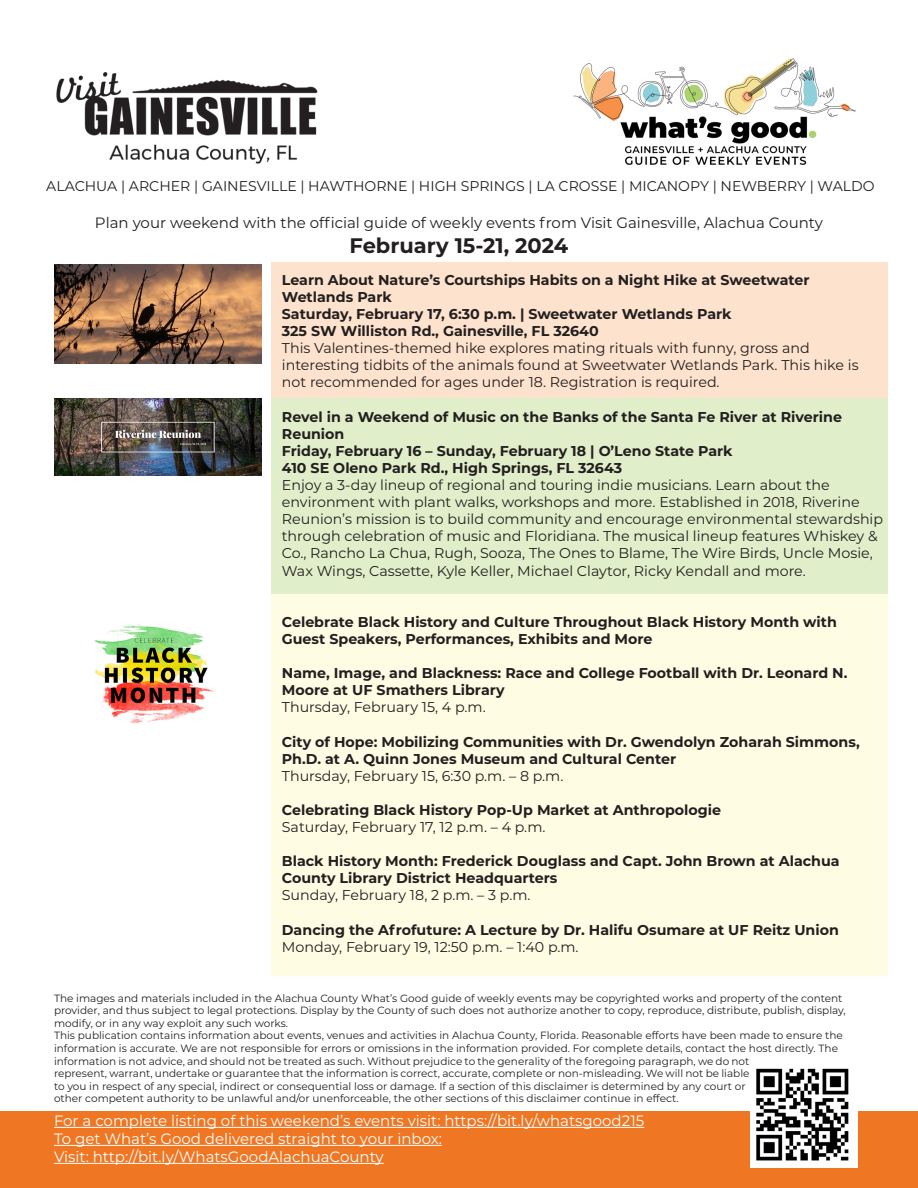
<style>
.page{position:relative;width:918px;height:1188px;background:#fff}
.page>*{position:absolute;margin:0;border:0;box-sizing:border-box;transform-origin:0 0}
.t1{font:700 21px "Montserrat";color:#231f20}
.t2{font:15px "Montserrat";color:#fff}
.t3{font:15px "Montserrat";color:#231f20}
.t4{font:700 14.25px/17.1px "Montserrat";color:#231f20}
.t5{font:14.25px/17.1px "Montserrat";color:#231f20}
.t6{font:14.1px "Montserrat";color:#231f20}
.t7{font:10.5px/12.6px "Montserrat";color:#231f20}
</style>
<div class="page">
<div style="left:271px;top:262px;width:617px;height:136px;background:#fde2cd"></div>
<div style="left:271px;top:398px;width:617px;height:196px;background:#e0efca"></div>
<div style="left:271px;top:594px;width:617px;height:381px;background:#fffce4"></div>
<div style="left:0;top:1111px;width:918px;height:77px;background:#ef7622"></div>
<hr style="left:54px;top:1127px;width:590px;height:1px;background:#fff">
<hr style="left:54px;top:1145px;width:388px;height:1px;background:#fff">
<hr style="left:54px;top:1163px;width:330px;height:1px;background:#fff">
<div style="left:750px;top:1060px;width:108px;height:108px;background:#fff"></div>
<img style="left:756px;top:1068px;width:93px;height:93px">
<img style="left:56px;top:72px;width:262px;height:92px">
<img style="left:573px;top:58px;width:283px;height:107px">
<img style="left:54px;top:265px;width:207px;height:99px">
<img style="left:54px;top:398px;width:207px;height:78px">
<img style="left:89px;top:624px;width:125px;height:100px">
<p class="t6" style="left:46px;top:177px;width:830px">ALACHUA | ARCHER | GAINESVILLE | HAWTHORNE | HIGH SPRINGS | LA CROSSE | MICANOPY | NEWBERRY | WALDO</p>
<p class="t3" style="left:95px;top:212px;width:730px">Plan your weekend with the official guide of weekly events from Visit Gainesville, Alachua County</p>
<p class="t1" style="left:350px;top:230px;width:220px">February 15-21, 2024</p>
<p class="t4" style="left:282px;top:271px;width:529px">Learn About Nature’s Courtships Habits on a Night Hike at Sweetwater<br>Wetlands Park</p>
<p class="t4" style="left:282px;top:305px;width:451px">Saturday, February 17, 6:30 p.m. | Sweetwater Wetlands Park</p>
<p class="t4" style="left:282px;top:322px;width:318px">325 SW Williston Rd., Gainesville, FL 32640</p>
<p class="t5" style="left:282px;top:339px;width:578px">This Valentines-themed hike explores mating rituals with funny, gross and interesting tidbits of the animals found at Sweetwater Wetlands Park. This hike is not recommended for ages under 18. Registration is required.</p>
<p class="t4" style="left:282px;top:407px;width:562px">Revel in a Weekend of Music on the Banks of the Santa Fe River at Riverine<br>Reunion</p>
<p class="t4" style="left:282px;top:442px;width:452px">Friday, February 16 – Sunday, February 18 | O’Leno State Park</p>
<p class="t4" style="left:282px;top:459px;width:342px">410 SE Oleno Park Rd., High Springs, FL 32643</p>
<p class="t5" style="left:282px;top:476px;width:603px">Enjoy a 3-day lineup of regional and touring indie musicians. Learn about the environment with plant walks, workshops and more. Established in 2018, Riverine Reunion’s mission is to build community and encourage environmental stewardship through celebration of music and Floridiana. The musical lineup features Whiskey &amp; Co., Rancho La Chua, Rugh, Sooza, The Ones to Blame, The Wire Birds, Uncle Mosie, Wax Wings, Cassette, Kyle Keller, Michael Claytor, Ricky Kendall and more.</p>
<p class="t4" style="left:282px;top:613px;width:557px">Celebrate Black History and Culture Throughout Black History Month with<br>Guest Speakers, Performances, Exhibits and More</p>
<p class="t4" style="left:282px;top:664px;width:567px">Name, Image, and Blackness: Race and College Football with Dr. Leonard N.<br>Moore at UF Smathers Library</p>
<p class="t5" style="left:282px;top:698px;width:205px">Thursday, February 15, 4 p.m.</p>
<p class="t4" style="left:282px;top:732px;width:579px">City of Hope: Mobilizing Communities with Dr. Gwendolyn Zoharah Simmons,<br>Ph.D. at A. Quinn Jones Museum and Cultural Center</p>
<p class="t5" style="left:282px;top:767px;width:283px">Thursday, February 15, 6:30 p.m. – 8 p.m.</p>
<p class="t4" style="left:282px;top:801px;width:441px">Celebrating Black History Pop-Up Market at Anthropologie</p>
<p class="t5" style="left:282px;top:818px;width:265px">Saturday, February 17, 12 p.m. – 4 p.m.</p>
<p class="t4" style="left:282px;top:852px;width:559px">Black History Month: Frederick Douglass and Capt. John Brown at Alachua<br>County Library District Headquarters</p>
<p class="t5" style="left:282px;top:886px;width:250px">Sunday, February 18, 2 p.m. – 3 p.m.</p>
<p class="t4" style="left:282px;top:920px;width:559px">Dancing the Afrofuture: A Lecture by Dr. Halifu Osumare at UF Reitz Union</p>
<p class="t5" style="left:282px;top:938px;width:298px">Monday, February 19, 12:50 p.m. – 1:40 p.m.</p>
<p class="t7" style="left:54px;top:991px;width:793px">The images and materials included in the Alachua County What’s Good guide of weekly events may be copyrighted works and property of the content provider, and thus subject to legal protections. Display by the County of such does not authorize another to copy, reproduce, distribute, publish, display, modify, or in any way exploit any such works.</p>
<p class="t7" style="left:54px;top:1029px;width:790px">This publication contains information about events, venues and activities in Alachua County, Florida. Reasonable efforts have been made to ensure the information is accurate. We are not responsible for errors or omissions in the information provided. For complete details, contact the host directly. The information is not advice, and should not be treated as such. Without prejudice to the generality of the foregoing paragraph, we do not<br>represent, warrant, undertake or guarantee that the information is correct, accurate, complete or non-misleading. We will not be liable<br>to you in respect of any special, indirect or consequential loss or damage. If a section of this disclaimer is determined by any court or<br>other competent authority to be unlawful and/or unenforceable, the other sections of this disclaimer continue in effect.</p>
<p class="t2" style="left:54px;top:1110px;width:592px">For a complete listing of this weekend’s events visit: https://bit.ly/whatsgood215</p>
<p class="t2" style="left:54px;top:1128px;width:389px">To get What’s Good delivered straight to your inbox:</p>
<p class="t2" style="left:54px;top:1146px;width:331px">Visit: http://bit.ly/WhatsGoodAlachuaCounty</p>
</div>
